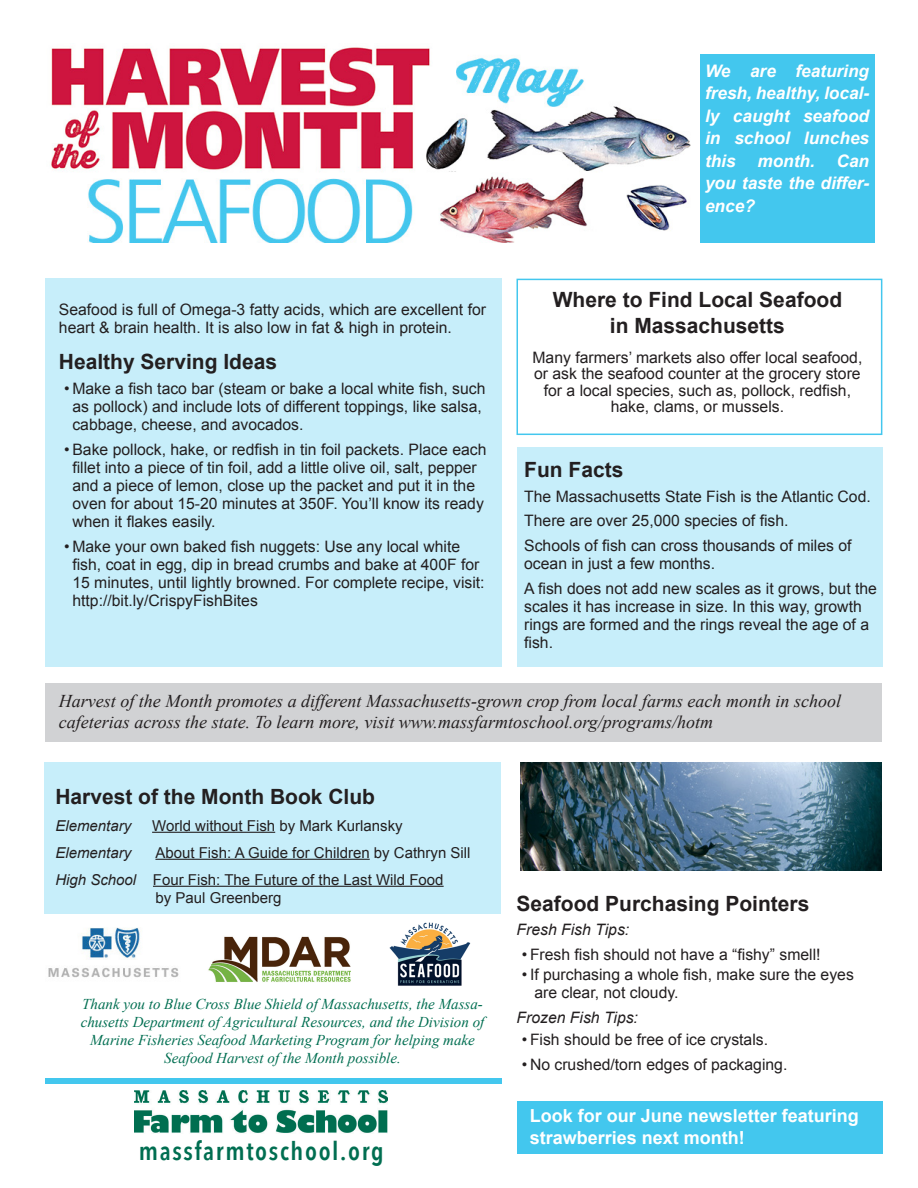
<style>
.page{position:relative;width:918px;height:1188px;background:#fff}
.page>*{position:absolute;margin:0;border:0;box-sizing:border-box;transform-origin:0 0}
.t1{font:600 25.5px "Avenir Next Condensed";letter-spacing:.065em;color:#006e51}
.bold_heading{font:700 21px "Arial";color:#231f20}
.centered_2-line_bold{font:700 21px/25.5px "Arial";color:#231f20;text-align:center}
.bulleted_text{font:700 21px "Arial";color:#231f20}
.italic_callout{font:italic 18px/21px "Times New Roman";color:#231f20}
.t2{font:700 18px/21.6px "Arial";color:#fff}
.header_callout{font:italic 700 17.25px/22.5px "Arial";color:#fff;text-align:justify}
.centered_text{font:15.75px/18px "Arial";color:#231f20}
.text{font:15.75px/18px "Arial";color:#231f20}
.text-2{font:italic 15.75px "Arial";color:#231f20}
.italic_callout-2{font:italic 15px/18px "Times New Roman";color:#006e51;text-align:center}
.bulleted_text-2{font:15px/18px "Arial";color:#231f20}
.bulleted_text-3{font:italic 15px "Arial";color:#231f20}
.s1{font-style:italic}
</style>
<div class="page">
<div style="left:45px;top:278px;width:457px;height:389px;background:#c7eefa"></div>
<div style="left:45px;top:683px;width:837px;height:58px;background:#d1d2d4"></div>
<div style="left:518px;top:1101px;width:365px;height:53px;background:#43c7ee"></div>
<div style="left:517px;top:448px;width:365px;height:219px;background:#c7eefa"></div>
<div style="left:517px;top:279px;width:365px;height:156px;border:2px solid #43c7ee"></div>
<div style="left:700px;top:54px;width:175px;height:189px;background:#43c7ee"></div>
<div style="left:46px;top:1079px;width:456px;height:5px;background:#43c7ee"></div>
<img style="left:135px;top:1091px;width:253px;height:43px">
<img style="left:48px;top:927px;width:131px;height:51px">
<img style="left:208px;top:936px;width:143px;height:46px">
<div style="left:44px;top:762px;width:457px;height:151px;background:#c7eefa"></div>
<hr style="left:152px;top:832px;width:123px;height:1px;background:#231f20">
<hr style="left:155px;top:859px;width:215px;height:1px;background:#231f20">
<hr style="left:153px;top:886px;width:291px;height:1px;background:#231f20">
<img style="left:51px;top:47px;width:640px;height:196px">
<img style="left:520px;top:762px;width:361px;height:109px">
<img style="left:389px;top:922px;width:82px;height:64px">
<p class="text" style="left:59px;top:301px;width:429px">Seafood is full of Omega-3 fatty acids, which are excellent for heart &amp; brain health. It is also low in fat &amp; high in protein.</p>
<p class="bold_heading" style="left:59px;top:348px;width:220px">Healthy Serving Ideas</p>
<p class="centered_text" style="left:72px;top:380px;width:415px;text-indent:-8px">• Make a fish taco bar (steam or bake a local white fish, such as pollock) and include lots of different toppings, like salsa, cabbage, cheese, and avocados.</p>
<p class="centered_text" style="left:72px;top:440px;width:416px;text-indent:-8px">• Bake pollock, hake, or redfish in tin foil packets. Place each fillet into a piece of tin foil, add a little olive oil, salt, pepper and a piece of lemon, close up the packet and put it in the oven for about 15-20 minutes at 350F. You’ll know its ready when it flakes easily.</p>
<p class="centered_text" style="left:72px;top:537px;width:414px;text-indent:-8px">• Make your own baked fish nuggets: Use any local white fish, coat in egg, dip in bread crumbs and bake at 400F for 15 minutes, until lightly browned. For complete recipe, visit: http://bit.ly/CrispyFishBites</p>
<p class="header_callout" style="left:705px;top:60px;width:166px">We are featuring fresh, healthy, local&shy;ly caught seafood in school lunches this</p>
<p class="header_callout" style="left:705px;top:150px;width:166px;text-indent:132px">Can you taste the differ&shy;ence?</p>
<p class="header_callout" style="left:757px;top:150px;width:59px">month.</p>
<p class="centered_2-line_bold" style="left:553px;top:288px;width:291px">Where to Find Local Seafood in Massachusetts</p>
<p class="centered_text" style="left:532px;top:349px;width:332px;line-height:16.5px;text-align:center">Many farmers’ markets also offer local seafood, or ask the seafood counter at the grocery store for a local species, such as, pollock, redfish, hake, clams, or mussels.</p>
<p class="bold_heading" style="left:524px;top:455px;width:101px">Fun Facts</p>
<p class="text" style="left:524px;top:487px;width:348px">The Massachusetts State Fish is the Atlantic Cod.</p>
<p class="text" style="left:524px;top:512px;width:266px">There are over 25,000 species of fish.</p>
<p class="text" style="left:524px;top:537px;width:329px">Schools of fish can cross thousands of miles of ocean in just a few months.</p>
<p class="text" style="left:524px;top:579px;width:354px">A fish does not add new scales as it grows, but the scales it has increase in size. In this way, growth rings are formed and the rings reveal the age of a fish.</p>
<p class="italic_callout" style="left:59px;top:690px;width:784px">Harvest of the Month promotes a different Massachusetts-grown crop from local farms each month in school cafeterias across the state. To learn more, visit www.massfarmtoschool.org/programs/hotm</p>
<p class="bulleted_text" style="left:55px;top:782px;width:321px">Harvest of the Month Book Club</p>
<p class="bulleted_text-3" style="left:55px;top:816px;width:77px">Elementary</p>
<p class="bulleted_text-2" style="left:152px;top:817px;width:252px">World without Fish by Mark Kurlansky</p>
<p class="bulleted_text-3" style="left:55px;top:843px;width:77px">Elementary</p>
<p class="bulleted_text-2" style="left:155px;top:844px;width:317px">About Fish: A Guide for Children by Cathryn Sill</p>
<p class="bulleted_text-2" style="left:155px;top:871px;width:290px;text-indent:-100px"><span class="s1">High School</span> Four Fish: The Future of the Last Wild Food by Paul Greenberg</p>
<p class="italic_callout-2" style="left:81px;top:995px;width:405px">Thank you to Blue Cross Blue Shield of Massachusetts, the Massa&shy;chusetts Department of Agricultural Resources, and the Division of<br>Marine Fisheries Seafood Marketing Program for helping make</p>
<p class="italic_callout-2" style="left:164px;top:1049px;width:238px">Seafood Harvest of the Month possible.</p>
<p class="t1" style="left:139px;top:1129px;width:246px">massfarmtoschool.org</p>
<p class="bold_heading" style="left:517px;top:889px;width:294px">Seafood Purchasing Pointers</p>
<p class="text-2" style="left:517px;top:920px;width:114px">Fresh Fish Tips:</p>
<p class="centered_text" style="left:522px;top:946px;width:300px">• Fresh fish should not have a “fishy” smell!</p>
<p class="centered_text" style="left:534px;top:966px;width:321px;text-indent:-12px">• If purchasing a whole fish, make sure the eyes are clear, not cloudy.</p>
<p class="text-2" style="left:517px;top:1007px;width:123px">Frozen Fish Tips:</p>
<p class="centered_text" style="left:522px;top:1031px;width:248px">• Fish should be free of ice crystals.</p>
<p class="centered_text" style="left:522px;top:1055px;width:267px">• No crushed/torn edges of packaging.</p>
<p class="t2" style="left:530px;top:1105px;width:331px">Look for our June newsletter featuring strawberries next month!</p>
</div>
